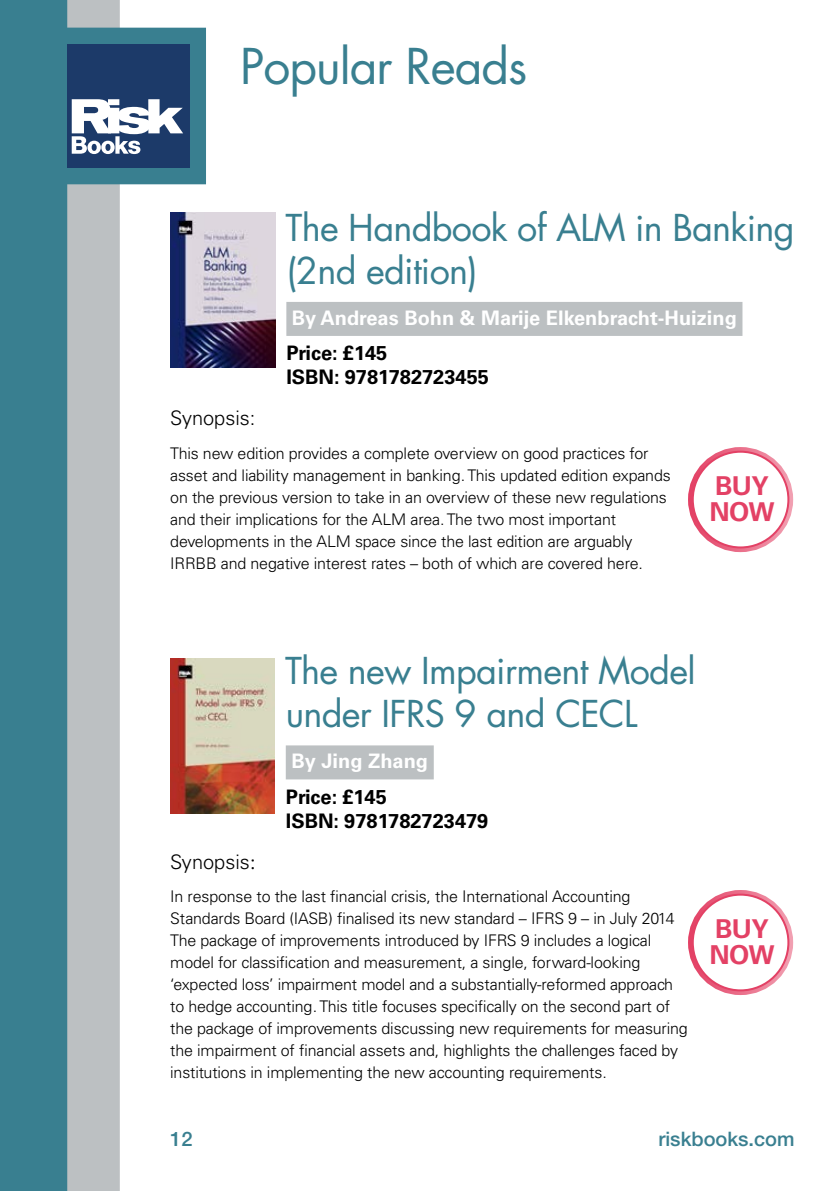
<style>
.page{position:relative;width:840px;height:1191px;background:#fff}
.page>*{position:absolute;margin:0;border:0;box-sizing:border-box;transform-origin:0 0}
.t1{font:48px "Futura Std";letter-spacing:-.02em;color:#397f90}
.t2{font:36px/43.2px "Futura Std";letter-spacing:-.02em;color:#397f90}
.t3{font:700 26px/26px "Univers LT Std";letter-spacing:-.02em;color:#e34165}
.t4{font:700 20px/24px "Univers LT Std";color:#000}
.t5{font:700 20px "Univers LT Std";color:#fff}
.t6{font:300 20px "Univers LT Std";color:#000}
.t7{font:500 20px "Helvetica Neue LT Pro";color:#397f90}
.t8{font:300 16px/22px "Univers LT Std";letter-spacing:-.01em;color:#000}
.s1{font-family:"Futura Std";font-weight:400}
</style>
<div class="page">
<div style="left:67px;top:0;width:53px;height:1191px;background:#bcc0c2"></div>
<div style="left:0;top:0;width:67px;height:1191px;background:#397f90"></div>
<div style="left:22px;top:28px;width:184px;height:156px;background:#397f90"></div>
<div style="left:67px;top:44px;width:122px;height:123px;background:#1c3a69"></div>
<svg style="left:72px;top:99px;width:111px;height:55px"></svg>
<div style="left:286px;top:302px;width:456px;height:34px;background:#bcc0c2"></div>
<img style="left:170px;top:213px;width:105px;height:155px">
<div style="left:285px;top:745px;width:148px;height:34px;background:#bcc0c2"></div>
<img style="left:170px;top:658px;width:104px;height:155px">
<svg style="left:690px;top:450px;width:99px;height:99px"></svg>
<div style="left:687px;top:447px;width:105px;height:105px;border:6px solid #fff;border-radius:50%"></div>
<div style="left:692px;top:452px;width:96px;height:95px;background:#fff;border-radius:50%"></div>
<div style="left:691px;top:451px;width:98px;height:97px;border:2px solid #e34165;border-radius:50%"></div>
<svg style="left:690px;top:893px;width:99px;height:99px"></svg>
<div style="left:687px;top:890px;width:105px;height:105px;border:6px solid #fff;border-radius:50%"></div>
<div style="left:692px;top:894px;width:96px;height:96px;background:#fff;border-radius:50%"></div>
<div style="left:691px;top:893px;width:98px;height:98px;border:2px solid #e34165;border-radius:50%"></div>
<h1 class="t1" style="left:240px;top:36px;width:288px">Popular Reads</h1>
<h2 class="t2" style="left:285px;top:206px;width:510px">The Handbook of ALM in Banking (2nd edition)</h2>
<p class="t5" style="left:292px;top:306px;width:446px">By Andreas Bohn &amp; Marije Elkenbracht-Huizing</p>
<p class="t4" style="left:286px;top:341px;width:204px">Price: £145<br>ISBN: 9781782723455</p>
<p class="t6" style="left:170px;top:406px;width:87px">Synopsis:</p>
<p class="t8" style="left:170px;top:442px;width:501px">This new edition provides a complete overview on good practices for asset and liability management in banking. This updated edition expands on the previous version to take in an overview of these new regulations and their implications for the ALM area. The two most important developments in the ALM space since the last edition are arguably IRRBB and negative interest rates – both of which are covered here.</p>
<h3 class="t3" style="left:709px;top:473px;width:66px">BUY<br>NOW</h3>
<h2 class="t2" style="left:285px;top:650px;width:412px">The new Impairment Model under IFRS 9 and CECL</h2>
<p class="t5" style="left:291px;top:749px;width:138px">By Jing Zhang</p>
<p class="t4" style="left:285px;top:785px;width:204px">Price: £145<br>ISBN: 9781782723479</p>
<p class="t6" style="left:170px;top:849px;width:87px">Synopsis<span class="s1">:</span></p>
<p class="t8" style="left:170px;top:885px;width:518px">In response to the last financial crisis, the International Accounting Standards Board (IASB) finalised its new standard – IFRS 9 – in July 2014<br>The package of improvements introduced by IFRS 9 includes a logical model for classification and measurement, a single, forward-looking ‘expected loss’ impairment model and a substantially-reformed approach to hedge accounting. This title focuses specifically on the second part of the package of improvements discussing new requirements for measuring the impairment of financial assets and, highlights the challenges faced by institutions in implementing the new accounting requirements.</p>
<h3 class="t3" style="left:709px;top:916px;width:66px">BUY<br>NOW</h3>
<p class="t7" style="left:170px;top:1126px;width:24px">12</p>
<p class="t7" style="left:658px;top:1126px;width:137px">riskbooks.com</p>
</div>
